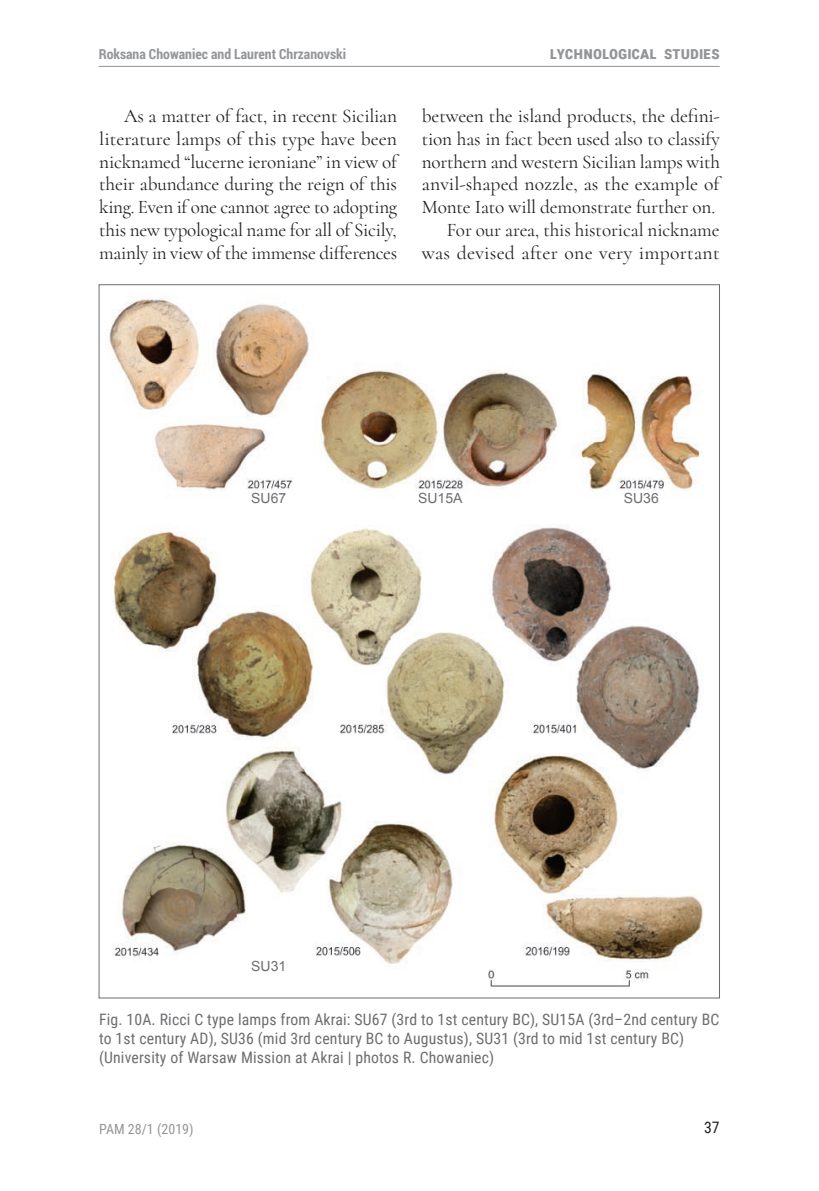
<style>
.page{position:relative;width:819px;height:1191px;background:#fff}
.page>*{position:absolute;margin:0;border:0;box-sizing:border-box;transform-origin:0 0}
.t1{font:19.25px/22.8px "Cormorant";letter-spacing:-.01em;color:#231f20;text-align:justify}
.t2{font:700 17.5px "Roboto Condensed";color:#939598}
.t3{font:15.75px/19.2px "Roboto Condensed";letter-spacing:.01em;color:#6c6d70}
.t4{font:15.75px "Roboto Condensed";color:#231f20}
.t5{font:700 14px "Roboto Condensed";color:#939598}
.t6{font:14px "Arial";color:#6c6d70}
.t7{font:14px "Roboto Condensed";color:#939598}
</style>
<div class="page">
<hr style="left:99px;top:66px;width:620px;height:1px;background:#939598">
<img style="left:109px;top:298px;width:595px;height:690px">
<p class="t5" style="left:99px;top:44px;width:249px">Roksana Chowaniec and Laurent Chrzanovski</p>
<p class="t2" style="left:549px;top:40px;width:171px">lychnological studies</p>
<p class="t1" style="left:99px;top:104px;width:299px;text-indent:25px">As a matter of fact, in recent Sicilian literature lamps of this type have been nicknamed “lucerne ieroniane” in view of their abundance during the reign of this king. Even if one cannot agree to adopting this new typological name for all of Sicily, mainly in view of the immense differences</p>
<p class="t1" style="left:422px;top:104px;width:299px;text-align:right">between the island products, the defini&shy;tion has in fact been used also to classify northern and western Sicilian lamps with anvil-shaped nozzle, as the example of Monte Iato will demonstrate further on.<br>For our area, this historical nickname was devised after one very important</p>
<p class="t6" style="left:251px;top:489px;width:37px">SU67</p>
<p class="t6" style="left:418px;top:489px;width:46px">SU15A</p>
<p class="t6" style="left:623px;top:489px;width:37px">SU36</p>
<p class="t6" style="left:251px;top:957px;width:37px">SU31</p>
<p class="t3" style="left:99px;top:1009px;width:622px">Fig. 10A. Ricci C type lamps from Akrai: SU67 (3rd to 1st century BC), SU15A (3rd–2nd century BC to 1st century AD), SU36 (mid 3rd century BC to Augustus), SU31 (3rd to mid 1st century BC) (University of Warsaw Mission at Akrai | photos R. Chowaniec)</p>
<p class="t7" style="left:99px;top:1119px;width:96px">PAM 28/1 (2019)</p>
<p class="t4" style="left:704px;top:1116px;width:17px">37</p>
</div>
